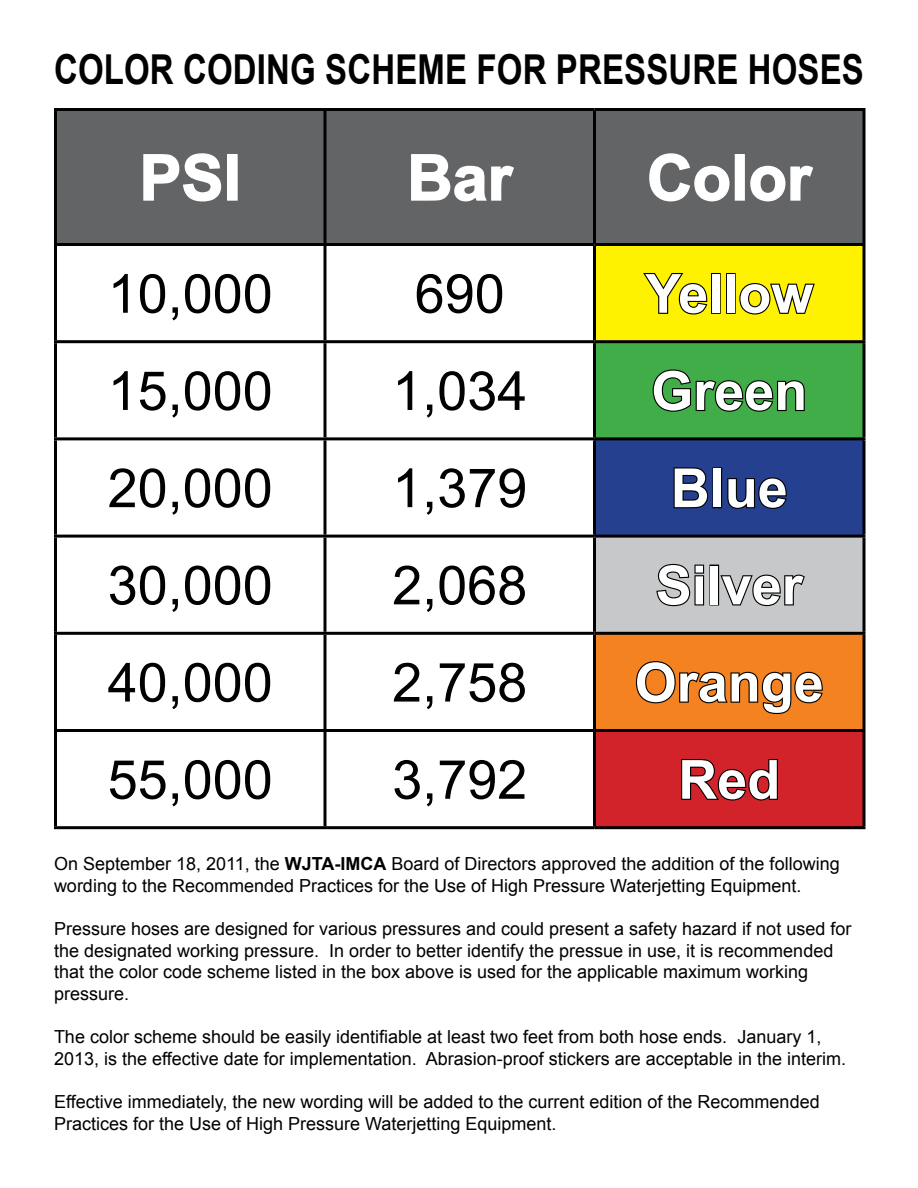
<style>
.page{position:relative;width:918px;height:1188px;background:#fff}
.page>*{position:absolute;margin:0;border:0;box-sizing:border-box;transform-origin:0 0}
.t1{font:700 63px "Arial";color:#fff}
.t2{font:54px "Arial";color:#000101}
.t3{font:700 54px "Arial";color:#fff}
.t4{font:700 41.25px "Arial";letter-spacing:.005em;color:#000101;scale:.8 1}
.t5{font:18px/21.6px "Arial";color:#000101}
.s1{font-weight:700}
</style>
<div class="page">
<div style="left:57px;top:111px;width:805px;height:132px;background:#636466"></div>
<div style="left:594px;top:244px;width:270px;height:98px;background:#fff200"></div>
<div style="left:594px;top:342px;width:270px;height:97px;background:#41ad49"></div>
<div style="left:594px;top:439px;width:270px;height:97px;background:#25408f"></div>
<div style="left:594px;top:536px;width:270px;height:97px;background:#c7c8ca"></div>
<div style="left:594px;top:633px;width:270px;height:97px;background:#f58220"></div>
<div style="left:594px;top:730px;width:270px;height:98px;background:#d2232a"></div>
<hr style="left:54px;top:246px;width:3px;height:94px;background:#000">
<hr style="left:54px;top:340px;width:271px;height:3px;background:#000">
<hr style="left:54px;top:343px;width:3px;height:94px;background:#000">
<hr style="left:54px;top:437px;width:271px;height:3px;background:#000">
<hr style="left:54px;top:440px;width:3px;height:95px;background:#000">
<hr style="left:54px;top:535px;width:271px;height:3px;background:#000">
<hr style="left:54px;top:538px;width:3px;height:94px;background:#000">
<hr style="left:54px;top:632px;width:271px;height:3px;background:#000">
<hr style="left:54px;top:635px;width:3px;height:94px;background:#000">
<hr style="left:54px;top:729px;width:271px;height:3px;background:#000">
<hr style="left:54px;top:732px;width:3px;height:94px;background:#000">
<hr style="left:54px;top:826px;width:271px;height:3px;background:#000">
<hr style="left:324px;top:111px;width:3px;height:132px;background:#000">
<hr style="left:324px;top:246px;width:3px;height:94px;background:#000">
<hr style="left:325px;top:340px;width:270px;height:3px;background:#000">
<hr style="left:324px;top:343px;width:3px;height:94px;background:#000">
<hr style="left:325px;top:437px;width:270px;height:3px;background:#000">
<hr style="left:324px;top:440px;width:3px;height:95px;background:#000">
<hr style="left:325px;top:535px;width:270px;height:3px;background:#000">
<hr style="left:324px;top:538px;width:3px;height:94px;background:#000">
<hr style="left:325px;top:632px;width:270px;height:3px;background:#000">
<hr style="left:324px;top:635px;width:3px;height:94px;background:#000">
<hr style="left:325px;top:729px;width:270px;height:3px;background:#000">
<hr style="left:324px;top:732px;width:3px;height:94px;background:#000">
<hr style="left:325px;top:826px;width:270px;height:3px;background:#000">
<hr style="left:593px;top:111px;width:3px;height:132px;background:#000">
<hr style="left:593px;top:246px;width:3px;height:94px;background:#000">
<svg style="left:862px;top:246px;width:4px;height:94px"></svg>
<hr style="left:594px;top:340px;width:272px;height:3px;background:#000">
<hr style="left:593px;top:343px;width:3px;height:94px;background:#000">
<svg style="left:862px;top:343px;width:4px;height:94px"></svg>
<hr style="left:594px;top:437px;width:272px;height:3px;background:#000">
<hr style="left:593px;top:440px;width:3px;height:95px;background:#000">
<svg style="left:862px;top:440px;width:4px;height:95px"></svg>
<hr style="left:594px;top:535px;width:272px;height:3px;background:#000">
<hr style="left:593px;top:538px;width:3px;height:94px;background:#000">
<svg style="left:862px;top:538px;width:4px;height:94px"></svg>
<hr style="left:594px;top:632px;width:272px;height:3px;background:#000">
<hr style="left:593px;top:635px;width:3px;height:94px;background:#000">
<svg style="left:862px;top:635px;width:4px;height:94px"></svg>
<hr style="left:594px;top:729px;width:272px;height:3px;background:#000">
<hr style="left:593px;top:732px;width:3px;height:94px;background:#000">
<svg style="left:862px;top:732px;width:4px;height:94px"></svg>
<hr style="left:594px;top:826px;width:272px;height:3px;background:#000">
<hr style="left:54px;top:108px;width:271px;height:3px;background:#000101">
<hr style="left:54px;top:111px;width:3px;height:132px;background:#000101">
<hr style="left:325px;top:108px;width:270px;height:3px;background:#000101">
<hr style="left:594px;top:108px;width:272px;height:3px;background:#000101">
<svg style="left:862px;top:111px;width:4px;height:132px"></svg>
<hr style="left:54px;top:243px;width:271px;height:3px;background:#000101">
<hr style="left:325px;top:243px;width:270px;height:3px;background:#000101">
<hr style="left:594px;top:243px;width:272px;height:3px;background:#000101">
<svg style="left:143px;top:153px;width:79px;height:49px"></svg>
<div style="left:227px;top:154px;width:11px;height:47px;border:2px solid #fff"></div>
<svg style="left:410px;top:153px;width:105px;height:49px"></svg>
<svg style="left:648px;top:153px;width:82px;height:49px"></svg>
<div style="left:735px;top:154px;width:10px;height:47px;border:2px solid #fff"></div>
<svg style="left:750px;top:165px;width:64px;height:37px"></svg>
<svg style="left:643px;top:273px;width:65px;height:42px"></svg>
<div style="left:711px;top:273px;width:10px;height:41px;border:2px solid #000101"></div>
<div style="left:726px;top:273px;width:10px;height:41px;border:2px solid #000101"></div>
<svg style="left:739px;top:283px;width:76px;height:32px"></svg>
<svg style="left:652px;top:369px;width:153px;height:43px"></svg>
<svg style="left:673px;top:467px;width:36px;height:42px"></svg>
<div style="left:712px;top:467px;width:10px;height:41px;border:2px solid #000101"></div>
<svg style="left:727px;top:477px;width:60px;height:32px"></svg>
<svg style="left:656px;top:563px;width:49px;height:44px"></svg>
<div style="left:709px;top:565px;width:10px;height:40px;border:2px solid #000101"></div>
<svg style="left:719px;top:573px;width:86px;height:34px"></svg>
<svg style="left:635px;top:661px;width:188px;height:53px"></svg>
<svg style="left:681px;top:759px;width:97px;height:42px"></svg>
<h3 class="t4" style="left:54px;top:42px;width:1014px">COLOR CODING SCHEME FOR PRESSURE HOSES</h3>
<h1 class="t1" style="left:139px;top:136px;width:103px">PSI</h1>
<h1 class="t1" style="left:407px;top:136px;width:107px">Bar</h1>
<h1 class="t1" style="left:647px;top:136px;width:166px">Color</h1>
<h2 class="t2" style="left:108px;top:258px;width:167px">10,000</h2>
<h2 class="t2" style="left:415px;top:258px;width:92px">690</h2>
<h2 class="t3" style="left:645px;top:258px;width:170px">Yellow</h2>
<h2 class="t2" style="left:108px;top:356px;width:167px">15,000</h2>
<h2 class="t2" style="left:392px;top:356px;width:137px">1,034</h2>
<h2 class="t3" style="left:651px;top:355px;width:158px">Green</h2>
<h2 class="t2" style="left:108px;top:453px;width:167px">20,000</h2>
<h2 class="t2" style="left:392px;top:453px;width:137px">1,379</h2>
<h2 class="t3" style="left:671px;top:452px;width:119px">Blue</h2>
<h2 class="t2" style="left:108px;top:550px;width:167px">30,000</h2>
<h2 class="t2" style="left:392px;top:550px;width:137px">2,068</h2>
<h2 class="t3" style="left:656px;top:549px;width:149px">Silver</h2>
<h2 class="t2" style="left:108px;top:647px;width:167px">40,000</h2>
<h2 class="t2" style="left:392px;top:647px;width:137px">2,758</h2>
<h2 class="t3" style="left:635px;top:647px;width:191px">Orange</h2>
<h2 class="t2" style="left:108px;top:744px;width:167px">55,000</h2>
<h2 class="t2" style="left:392px;top:744px;width:137px">3,792</h2>
<h2 class="t3" style="left:678px;top:744px;width:104px">Red</h2>
<p class="t5" style="left:54px;top:854px;width:787px">On September 18, 2011, the <span class="s1">WJTA-IMCA</span> Board of Directors approved the addition of the following wording to the Recommended Practices for the Use of High Pressure Waterjetting Equipment.</p>
<p class="t5" style="left:54px;top:918px;width:799px">Pressure hoses are designed for various pressures and could present a safety hazard if not used for the designated working pressure. In order to better identify the pressue in use, it is recommended that the color code scheme listed in the box above is used for the applicable maximum working pressure.</p>
<p class="t5" style="left:54px;top:1026px;width:794px">The color scheme should be easily identifiable at least two feet from both hose ends. January 1,<br>2013, is the effective date for implementation. Abrasion-proof stickers are acceptable in the interim.</p>
<p class="t5" style="left:54px;top:1091px;width:767px">Effective immediately, the new wording will be added to the current edition of the Recommended<br>Practices for the Use of High Pressure Waterjetting Equipment.</p>
</div>
